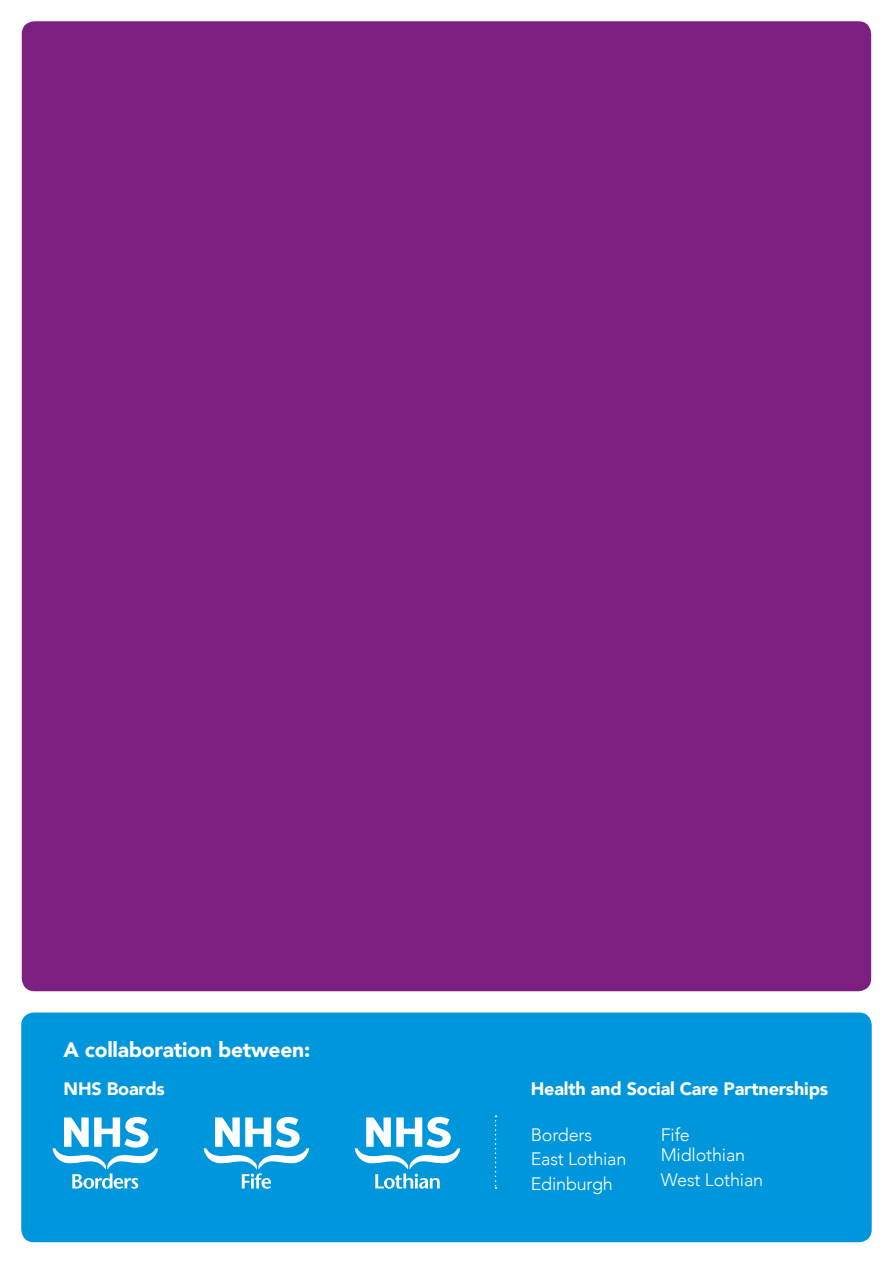
<style>
.page{position:relative;width:893px;height:1263px;background:#fff}
.page>*{position:absolute;margin:0;border:0;box-sizing:border-box;transform-origin:0 0}
.t1{font:900 21px "Avenir";letter-spacing:-.01em;color:#fff}
.t2{font:300 18px/24.5px "Avenir";letter-spacing:-.01em;color:#fff}
.t3{font:900 18px "Avenir";letter-spacing:-.01em;color:#fff}
</style>
<div class="page">
<div style="left:22px;top:21px;width:849px;height:970px;background:#7b2080;border-radius:13px"></div>
<div style="left:21px;top:1012px;width:851px;height:230px;background:#0096dc;border-radius:13px"></div>
<svg style="left:495px;top:1115px;width:2px;height:74px"></svg>
<svg style="left:52px;top:1117px;width:106px;height:72px"></svg>
<svg style="left:204px;top:1117px;width:105px;height:72px"></svg>
<svg style="left:355px;top:1117px;width:105px;height:72px"></svg>
<p class="t1" style="left:64px;top:1032px;width:248px">A collaboration between:</p>
<p class="t3" style="left:64px;top:1073px;width:103px">NHS Boards</p>
<p class="t3" style="left:531px;top:1073px;width:299px">Health and Social Care Partnerships</p>
<p class="t2" style="left:531px;top:1122px;width:97px">Borders<br>East Lothian<br>Edinburgh</p>
<p class="t2" style="left:661px;top:1124px;width:86px;line-height:20.2px">Fife<br>Midlothian</p>
<p class="t2" style="left:661px;top:1167px;width:104px">West Lothian</p>
</div>
